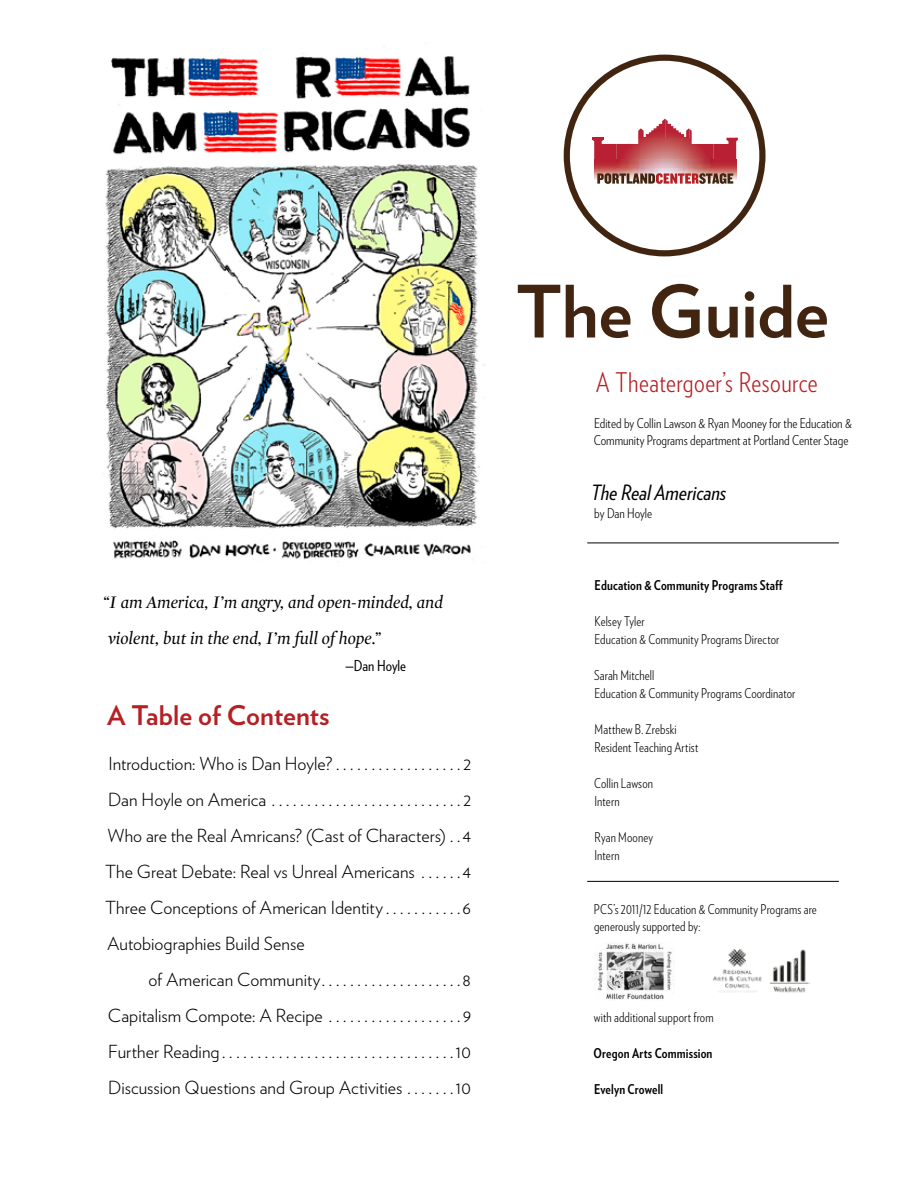
<style>
.page{position:relative;width:918px;height:1188px;background:#fff}
.page>*{position:absolute;margin:0;border:0;box-sizing:border-box;transform-origin:0 0}
.t1{font:700 72px "Verlag";letter-spacing:-.005em;color:#422511}
.t2{font:300 27px "Verlag Condensed";letter-spacing:.015em;color:#b52025}
.t3{font:700 27px "Verlag";color:#b52025}
.t4{font:italic 21px "Verlag Condensed";color:#000}
.t5{font:300 18px/36px "Verlag";color:#000;text-align:justify}
.t6{font:italic 18px/36px "Mercury Display";color:#000}
.t7{font:15px "Verlag Condensed";color:#000}
.t8{font:300 13.5px/18px "Verlag Condensed";letter-spacing:.005em;color:#000}
.t9{font:700 13.5px "Verlag Condensed";letter-spacing:.01em;color:#000}
</style>
<div class="page">
<img style="left:102px;top:54px;width:383px;height:506px">
<hr style="left:587px;top:543px;width:252px;height:1px;background:#000">
<hr style="left:587px;top:881px;width:252px;height:1px;background:#000">
<div style="left:564px;top:55px;width:202px;height:201px;background:#422511;border-radius:50%"></div>
<div style="left:570px;top:61px;width:189px;height:189px;background:#fff;border-radius:50%"></div>
<svg style="left:592px;top:138px;width:12px;height:1px"></svg>
<svg style="left:638px;top:128px;width:3px;height:11px"></svg>
<img style="left:641px;top:119px;width:48px;height:20px">
<svg style="left:689px;top:129px;width:3px;height:10px"></svg>
<svg style="left:726px;top:138px;width:12px;height:1px"></svg>
<img style="left:592px;top:139px;width:146px;height:20px">
<img style="left:594px;top:159px;width:142px;height:21px">
<svg style="left:597px;top:173px;width:136px;height:11px"></svg>
<img style="left:713px;top:949px;width:97px;height:44px">
<img style="left:597px;top:943px;width:75px;height:57px">
<p class="t6" style="left:103px;top:584px;width:341px">“I am America, I’m angry, and open-minded, and violent, but in the end, I’m full of hope.”</p>
<p class="t7" style="left:345px;top:655px;width:63px">—Dan Hoyle</p>
<h2 class="t3" style="left:107px;top:694px;width:224px">A Table of Contents</h2>
<p class="t5" style="left:105px;top:744px;width:368px">Introduction: Who is Dan Hoyle? . . . . . . . . . . . . . . . . . 2<br>Dan Hoyle on America . . . . . . . . . . . . . . . . . . . . . . . . . . 2<br>Who are the Real Amricans? (Cast of Characters) . 4<br>The Great Debate: Real vs Unreal Americans . . . . . 4<br>Three Conceptions of American Identity . . . . . . . . . . 6<br>Autobiographies Build Sense</p>
<p class="t5" style="left:108px;top:960px;width:365px;text-indent:41px">of American Community . . . . . . . . . . . . . . . . . . . 8<br>Capitalism Compote: A Recipe . . . . . . . . . . . . . . . . . . 9<br>Further Reading . . . . . . . . . . . . . . . . . . . . . . . . . . . . . . . . 10<br>Discussion Questions and Group Activities . . . . . . 10</p>
<h1 class="t1" style="left:516px;top:255px;width:314px">The Guide</h1>
<h2 class="t2" style="left:596px;top:363px;width:223px">A Theatergoer’s Resource</h2>
<p class="t8" style="left:594px;top:413px;width:260px">Edited by Collin Lawson &amp; Ryan Mooney for the Education &amp;<br>Community Programs department at Portland Center Stage</p>
<p class="t4" style="left:591px;top:477px;width:137px">The Real Americans</p>
<p class="t8" style="left:594px;top:503px;width:59px">by Dan Hoyle</p>
<p class="t9" style="left:595px;top:575px;width:190px">Education &amp; Community Programs Staff</p>
<p class="t8" style="left:595px;top:611px;width:186px">Kelsey Tyler<br>Education &amp; Community Programs Director</p>
<p class="t8" style="left:594px;top:665px;width:203px">Sarah Mitchell<br>Education &amp; Community Programs Coordinator</p>
<p class="t8" style="left:595px;top:719px;width:105px">Matthew B. Zrebski<br>Resident Teaching Artist</p>
<p class="t8" style="left:594px;top:773px;width:60px">Collin Lawson<br>Intern</p>
<p class="t8" style="left:594px;top:827px;width:60px">Ryan Mooney<br>Intern</p>
<p class="t8" style="left:594px;top:899px;width:224px">PCS’s 2011/12 Education &amp; Community Programs are generously supported by:</p>
<p class="t8" style="left:594px;top:1007px;width:121px">with additional support from</p>
<p class="t9" style="left:594px;top:1043px;width:120px">Oregon Arts Commission</p>
<p class="t9" style="left:594px;top:1079px;width:71px">Evelyn Crowell</p>
</div>
